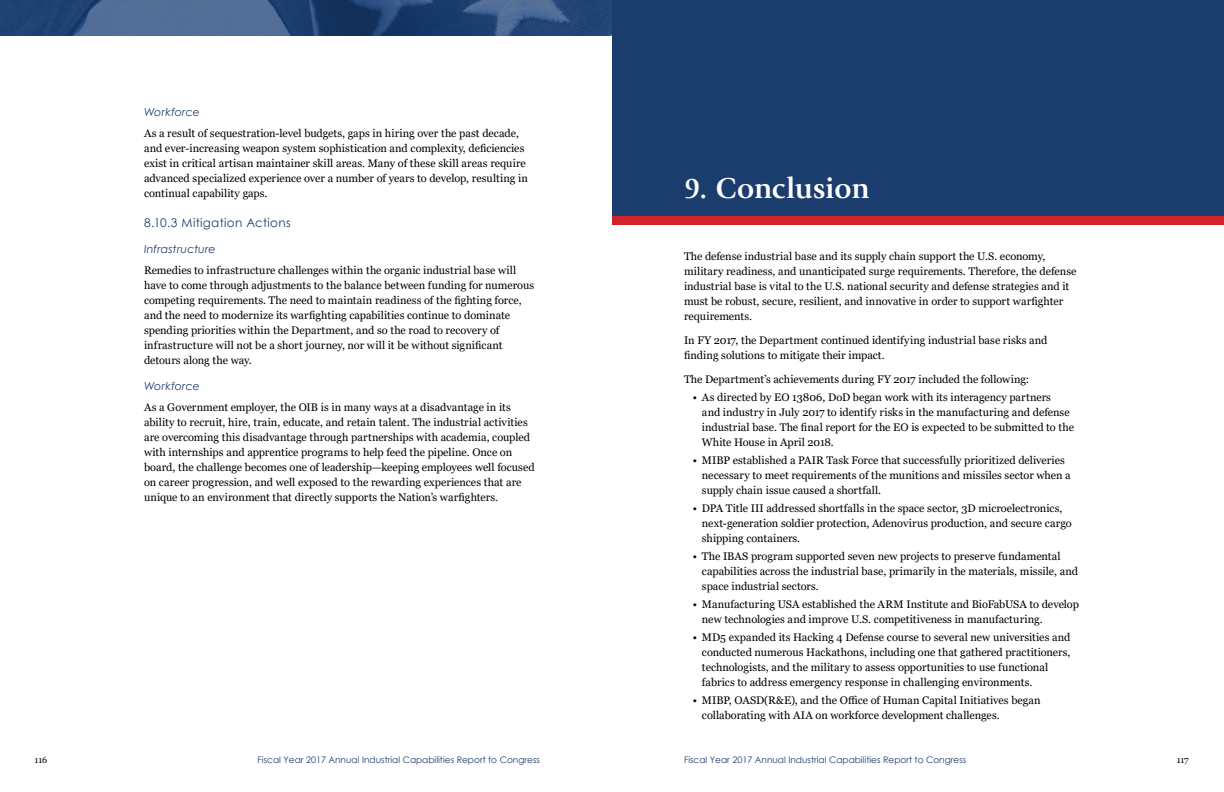
<style>
.page{position:relative;width:1224px;height:792px;background:#fff}
.page>*{position:absolute;margin:0;border:0;box-sizing:border-box;transform-origin:0 0}
.t1{font:700 30px "Giovanni";letter-spacing:-.015em;color:#fff}
.t2{font:12px "Century Gothic";letter-spacing:.03em;color:#1b3d6d}
.t3{font:11px/15px "Georgia";color:#000}
.t4{font:italic 11px "Century Gothic";letter-spacing:.02em;color:#1b3d6d}
.t5{font:9px "Century Gothic";color:#1b3d6d}
.t6{font:9px "Georgia";letter-spacing:-.01em;color:#000}
</style>
<div class="page">
<div style="left:612px;top:0;width:612px;height:216px;background:#1b3d6d"></div>
<div style="left:612px;top:216px;width:612px;height:9px;background:#d2232a"></div>
<img style="left:0;top:0;width:612px;height:36px">
<p class="t4" style="left:144px;top:105px;width:57px">Workforce</p>
<p class="t3" style="left:144px;top:126px;width:385px">As a result of sequestration-level budgets, gaps in hiring over the past decade, and ever-increasing weapon system sophistication and complexity, deficiencies exist in critical artisan maintainer skill areas. Many of these skill areas require advanced specialized experience over a number of years to develop, resulting in continual capability gaps.</p>
<p class="t2" style="left:144px;top:215px;width:148px">8.10.3 Mitigation Actions</p>
<p class="t4" style="left:144px;top:242px;width:73px">Infrastructure</p>
<p class="t3" style="left:144px;top:263px;width:392px">Remedies to infrastructure challenges within the organic industrial base will have to come through adjustments to the balance between funding for numerous competing requirements. The need to maintain readiness of the fighting force, and the need to modernize its warfighting capabilities continue to dominate spending priorities within the Department, and so the road to recovery of infrastructure will not be a short journey, nor will it be without significant detours along the way.</p>
<p class="t4" style="left:144px;top:379px;width:57px">Workforce</p>
<p class="t3" style="left:144px;top:400px;width:392px">As a Government employer, the OIB is in many ways at a disadvantage in its ability to recruit, hire, train, educate, and retain talent. The industrial activities are overcoming this disadvantage through partnerships with academia, coupled with internships and apprentice programs to help feed the pipeline. Once on board, the challenge becomes one of leadership—keeping employees well focused on career progression, and well exposed to the rewarding experiences that are unique to an environment that directly supports the Nation’s warfighters.</p>
<h1 class="t1" style="left:684px;top:171px;width:187px">9. Conclusion</h1>
<p class="t3" style="left:684px;top:249px;width:394px">The defense industrial base and its supply chain support the U.S. economy, military readiness, and unanticipated surge requirements. Therefore, the defense industrial base is vital to the U.S. national security and defense strategies and it must be robust, secure, resilient, and innovative in order to support warfighter requirements.</p>
<p class="t3" style="left:684px;top:333px;width:365px">In FY 2017, the Department continued identifying industrial base risks and finding solutions to mitigate their impact.</p>
<p class="t3" style="left:684px;top:372px;width:347px">The Department’s achievements during FY 2017 included the following:</p>
<p class="t3" style="left:702px;top:390px;width:374px;text-indent:-9px">• As directed by EO 13806, DoD began work with its interagency partners<br>and industry in July 2017 to identify risks in the manufacturing and defense industrial base. The final report for the EO is expected to be submitted to the White House in April 2018.</p>
<p class="t3" style="left:702px;top:453px;width:370px;text-indent:-9px">• MIBP established a PAIR Task Force that successfully prioritized deliveries necessary to meet requirements of the munitions and missiles sector when a supply chain issue caused a shortfall.</p>
<p class="t3" style="left:702px;top:501px;width:371px;text-indent:-9px">• DPA Title III addressed shortfalls in the space sector, 3D microelectronics, next-generation soldier protection, Adenovirus production, and secure cargo shipping containers.</p>
<p class="t3" style="left:702px;top:549px;width:378px;text-indent:-9px">• The IBAS program supported seven new projects to preserve fundamental capabilities across the industrial base, primarily in the materials, missile, and space industrial sectors.</p>
<p class="t3" style="left:702px;top:597px;width:378px;text-indent:-9px">• Manufacturing USA established the ARM Institute and BioFabUSA to develop new technologies and improve U.S. competitiveness in manufacturing.</p>
<p class="t3" style="left:702px;top:630px;width:370px;text-indent:-9px">• MD5 expanded its Hacking 4 Defense course to several new universities and conducted numerous Hackathons, including one that gathered practitioners, technologists, and the military to assess opportunities to use functional fabrics to address emergency response in challenging environments.</p>
<p class="t3" style="left:702px;top:693px;width:340px;text-indent:-9px">• MIBP, OASD(R&amp;E), and the Office of Human Capital Initiatives began collaborating with AIA on workforce development challenges.</p>
<p class="t6" style="left:35px;top:754px;width:14px">116</p>
<p class="t5" style="left:258px;top:753px;width:284px">Fiscal Year 2017 Annual Industrial Capabilities Report to Congress</p>
<p class="t5" style="left:684px;top:753px;width:284px">Fiscal Year 2017 Annual Industrial Capabilities Report to Congress</p>
<p class="t6" style="left:1177px;top:754px;width:13px">117</p>
</div>
